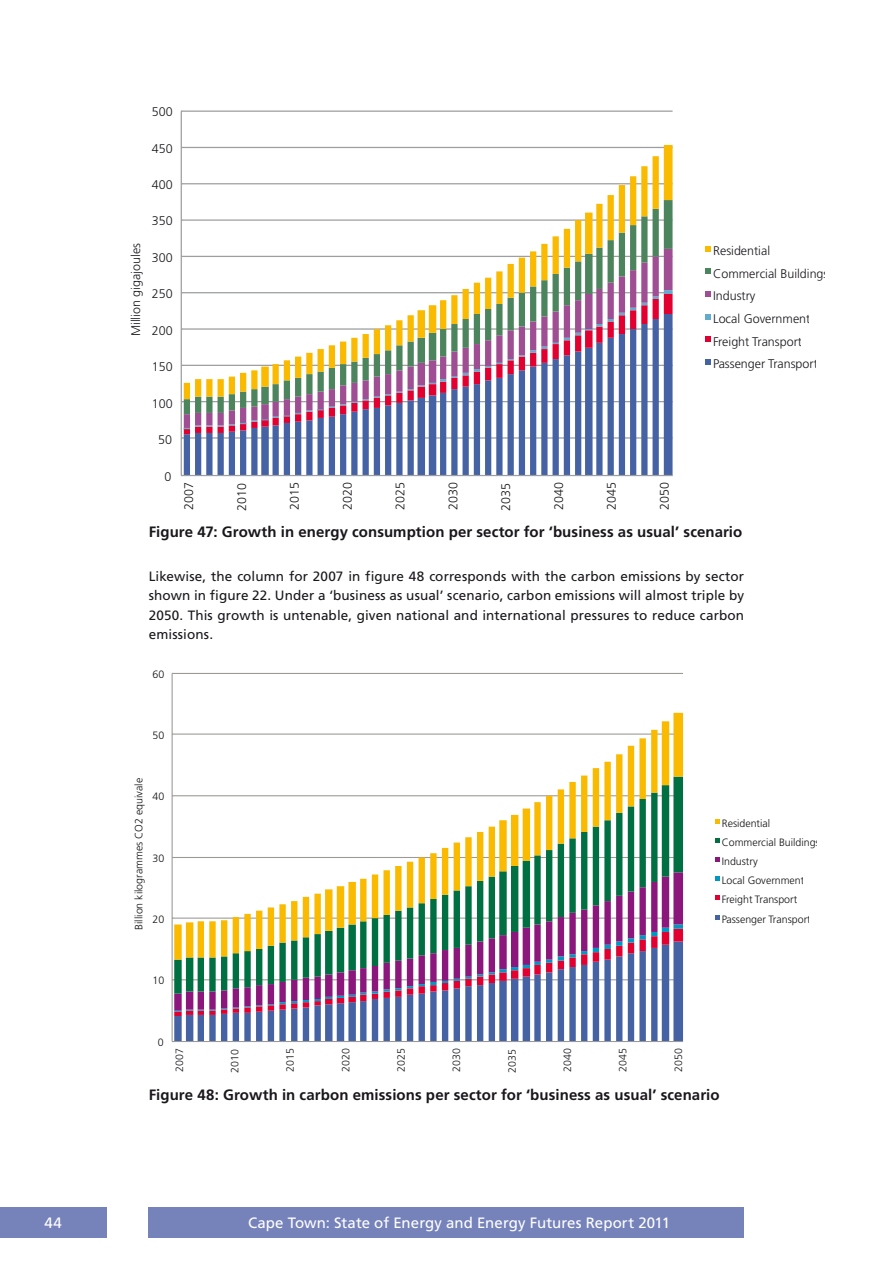
<style>
.page{position:relative;width:893px;height:1263px;background:#fff}
.page>*{position:absolute;margin:0;border:0;box-sizing:border-box;transform-origin:0 0}
.t1{font:700 15px "Frutiger LT Std";letter-spacing:.005em;color:#1a171c}
.t2{font:15px "Frutiger LT Std";letter-spacing:.005em;color:#fff}
.t3{font:13.5px/19.5px "Frutiger LT Std";letter-spacing:.005em;color:#1a171c;text-align:justify}
.t4{font:300 12.45px/22.5px "Frutiger";color:#1a171c}
.t5{font:300 10.65px/19.2px "Frutiger";color:#111211}
.t6{font:300 10.65px "Frutiger";color:#1a171c}
</style>
<div class="page">
<div style="left:0;top:1207px;width:106px;height:30px;background:#7683bb"></div>
<div style="left:149px;top:1207px;width:595px;height:30px;background:#7683bb"></div>
<hr style="left:181px;top:437px;width:492px;height:2px;background:#9c9e9f">
<hr style="left:181px;top:256px;width:492px;height:1px;background:#9c9e9f">
<hr style="left:181px;top:219px;width:492px;height:2px;background:#9c9e9f">
<hr style="left:181px;top:183px;width:492px;height:1px;background:#9c9e9f">
<hr style="left:181px;top:147px;width:492px;height:1px;background:#9c9e9f">
<hr style="left:181px;top:111px;width:492px;height:1px;background:#9c9e9f">
<svg style="left:184px;top:434px;width:489px;height:41px;fill:#4d68a7"></svg>
<svg style="left:184px;top:429px;width:489px;height:5px"></svg>
<svg style="left:184px;top:145px;width:489px;height:145px"></svg>
<hr style="left:181px;top:111px;width:1px;height:364px;background:#9c9e9f">
<svg style="left:182px;top:290px;width:491px;height:139px"></svg>
<hr style="left:181px;top:475px;width:492px;height:1px;background:#9c9e9f">
<svg style="left:705px;top:246px;width:6px;height:6px"></svg>
<svg style="left:705px;top:269px;width:6px;height:5px"></svg>
<svg style="left:705px;top:291px;width:6px;height:6px"></svg>
<svg style="left:705px;top:314px;width:6px;height:5px"></svg>
<svg style="left:705px;top:336px;width:6px;height:6px"></svg>
<svg style="left:705px;top:359px;width:6px;height:5px"></svg>
<hr style="left:172px;top:917px;width:511px;height:2px;background:#9c9893">
<hr style="left:172px;top:857px;width:511px;height:1px;background:#9c9893">
<hr style="left:172px;top:795px;width:511px;height:1px;background:#9c9893">
<hr style="left:172px;top:733px;width:511px;height:2px;background:#9c9893">
<hr style="left:172px;top:673px;width:511px;height:1px;background:#9c9893">
<svg style="left:174px;top:1016px;width:509px;height:25px"></svg>
<svg style="left:174px;top:713px;width:509px;height:215px"></svg>
<hr style="left:172px;top:673px;width:1px;height:368px;background:#9c9893">
<svg style="left:172px;top:928px;width:511px;height:88px"></svg>
<hr style="left:172px;top:1041px;width:511px;height:1px;background:#9c9893">
<svg style="left:715px;top:819px;width:5px;height:5px"></svg>
<svg style="left:715px;top:838px;width:5px;height:5px"></svg>
<svg style="left:715px;top:857px;width:5px;height:5px"></svg>
<svg style="left:715px;top:876px;width:5px;height:5px"></svg>
<svg style="left:715px;top:895px;width:5px;height:5px"></svg>
<svg style="left:715px;top:915px;width:5px;height:4px"></svg>
<p class="t4" style="left:152px;top:101px;width:22px">500</p>
<p class="t4" style="left:152px;top:137px;width:22px">450</p>
<p class="t4" style="left:152px;top:173px;width:22px">400</p>
<p class="t4" style="left:152px;top:210px;width:22px">350</p>
<p class="t4" style="left:124px;top:336px;width:95px;rotate:-90deg">Million gigajoules</p>
<p class="t4" style="left:713px;top:240px;width:117px">Residential<br>Commercial Buildings<br>Industry<br>Local Government<br>Freight Transport<br>Passenger Transport</p>
<p class="t4" style="left:152px;top:246px;width:22px">300</p>
<p class="t4" style="left:152px;top:283px;width:22px">250</p>
<p class="t4" style="left:152px;top:319px;width:22px">200</p>
<p class="t4" style="left:152px;top:356px;width:22px">150</p>
<p class="t4" style="left:152px;top:392px;width:22px">100</p>
<p class="t4" style="left:158px;top:428px;width:15px">50</p>
<p class="t4" style="left:164px;top:465px;width:8px">0</p>
<p class="t4" style="left:178px;top:510px;width:29px;rotate:-90deg">2007</p>
<p class="t4" style="left:231px;top:511px;width:29px;rotate:-90deg">2010</p>
<p class="t4" style="left:283px;top:510px;width:29px;rotate:-90deg">2015</p>
<p class="t4" style="left:336px;top:510px;width:29px;rotate:-90deg">2020</p>
<p class="t4" style="left:389px;top:510px;width:29px;rotate:-90deg">2025</p>
<p class="t4" style="left:442px;top:510px;width:29px;rotate:-90deg">2030</p>
<p class="t4" style="left:495px;top:511px;width:29px;rotate:-90deg">2035</p>
<p class="t4" style="left:547px;top:510px;width:29px;rotate:-90deg">2040</p>
<p class="t4" style="left:600px;top:510px;width:29px;rotate:-90deg">2045</p>
<p class="t4" style="left:653px;top:510px;width:29px;rotate:-90deg">2050</p>
<p class="t1" style="left:149px;top:523px;width:595px">Figure 47: Growth in energy consumption per sector for ‘business as usual’ scenario</p>
<p class="t3" style="left:149px;top:566px;width:597px">Likewise, the column for 2007 in figure 48 corresponds with the carbon emissions by sector shown in figure 22. Under a ‘business as usual’ scenario, carbon emissions will almost triple by 2050. This growth is untenable, given national and international pressures to reduce carbon emissions.</p>
<p class="t5" style="left:152px;top:664px;width:13px">60</p>
<p class="t5" style="left:152px;top:726px;width:13px">50</p>
<p class="t5" style="left:129px;top:930px;width:163px;rotate:-90deg">Billion kilogrammes CO2 equivalent</p>
<p class="t5" style="left:152px;top:787px;width:13px">40</p>
<p class="t5" style="left:152px;top:848px;width:13px">30</p>
<p class="t5" style="left:152px;top:910px;width:13px">20</p>
<p class="t5" style="left:152px;top:971px;width:13px">10</p>
<p class="t5" style="left:158px;top:1032px;width:7px">0</p>
<p class="t6" style="left:173px;top:1072px;width:25px;rotate:-90deg">2007</p>
<p class="t6" style="left:229px;top:1073px;width:25px;rotate:-90deg">2010</p>
<p class="t6" style="left:284px;top:1072px;width:25px;rotate:-90deg">2015</p>
<p class="t6" style="left:340px;top:1072px;width:25px;rotate:-90deg">2020</p>
<p class="t6" style="left:395px;top:1072px;width:25px;rotate:-90deg">2025</p>
<p class="t6" style="left:451px;top:1072px;width:25px;rotate:-90deg">2030</p>
<p class="t6" style="left:506px;top:1073px;width:25px;rotate:-90deg">2035</p>
<p class="t6" style="left:561px;top:1072px;width:25px;rotate:-90deg">2040</p>
<p class="t6" style="left:617px;top:1072px;width:25px;rotate:-90deg">2045</p>
<p class="t6" style="left:672px;top:1072px;width:25px;rotate:-90deg">2050</p>
<p class="t5" style="left:722px;top:813px;width:99px">Residential<br>Commercial Buildings<br>Industry<br>Local Government<br>Freight Transport<br>Passenger Transport</p>
<p class="t1" style="left:149px;top:1086px;width:572px">Figure 48: Growth in carbon emissions per sector for ‘business as usual’ scenario</p>
<p class="t2" style="left:45px;top:1214px;width:19px">44</p>
<p class="t2" style="left:248px;top:1214px;width:423px">Cape Town: State of Energy and Energy Futures Report 2011</p>
</div>
